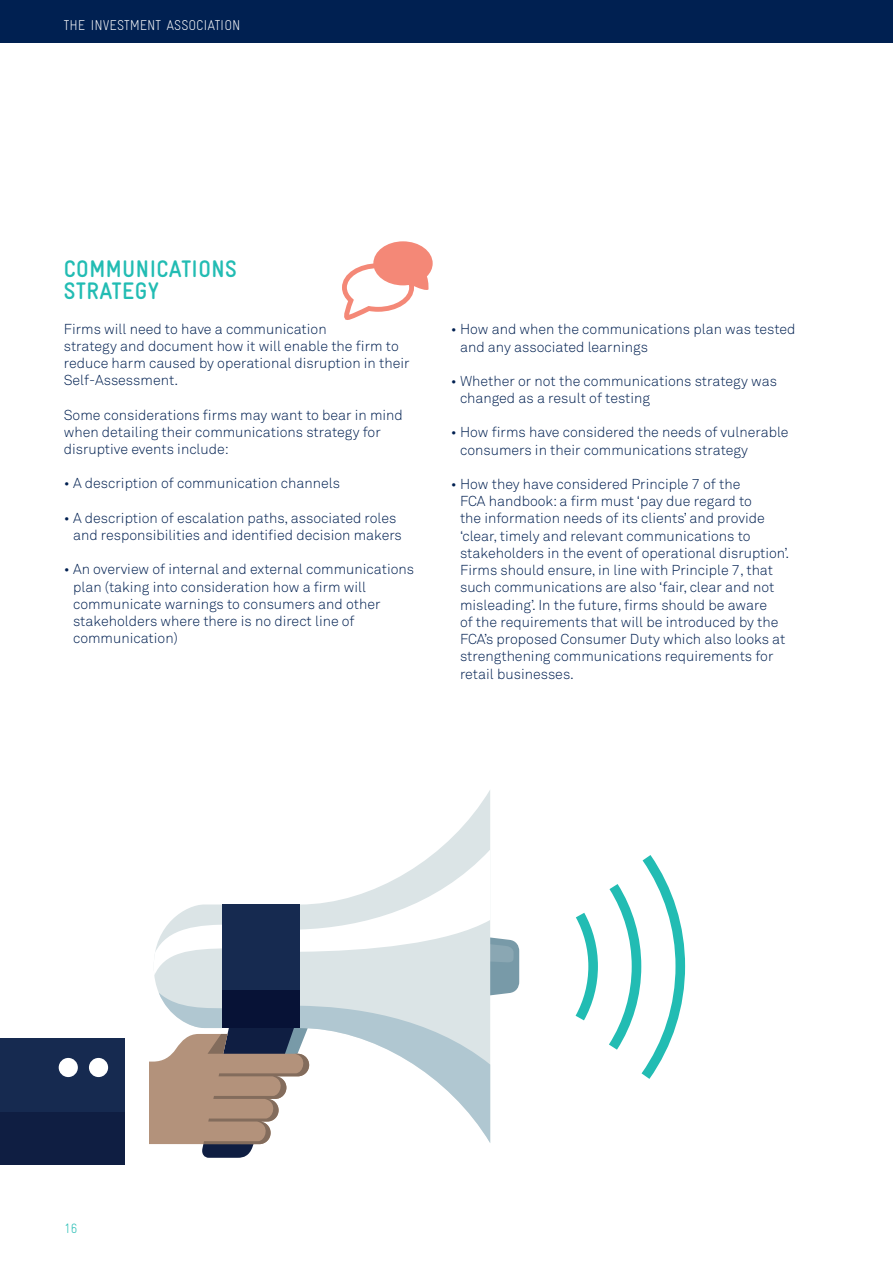
<style>
.page{position:relative;width:893px;height:1263px;background:#fff}
.page>*{position:absolute;margin:0;border:0;box-sizing:border-box;transform-origin:0 0}
.t1{font:700 24px/22.5px "Gravur Condensed";letter-spacing:.02em;color:#22bcb3}
.t2{font:300 14.25px/17.2px "Akkurat Std";color:#002051}
.t3{font:300 14.25px "Gravur Condensed";color:#fff}
.t4{font:300 13.5px "Gravur Condensed";color:#22bcb3}
</style>
<div class="page">
<div style="left:0;top:0;width:893px;height:43px;background:#002051"></div>
<svg style="left:342px;top:241px;width:91px;height:79px"></svg>
<div style="left:0;top:1038px;width:125px;height:127px;background:#162a50"></div>
<div style="left:0;top:1112px;width:125px;height:53px;background:#0f1e42"></div>
<div style="left:89px;top:1058px;width:19px;height:19px;background:#fff;border-radius:50%"></div>
<div style="left:59px;top:1058px;width:19px;height:19px;background:#fff;border-radius:50%"></div>
<svg style="left:440px;top:790px;width:50px;height:59px"></svg>
<svg style="left:149px;top:849px;width:370px;height:309px"></svg>
<div style="left:222px;top:990px;width:77px;height:38px;background:#071236"></div>
<svg style="left:576px;top:913px;width:22px;height:107px"></svg>
<svg style="left:609px;top:855px;width:76px;height:224px"></svg>
<p class="t3" style="left:64px;top:17px;width:178px">THE INVESTMENT ASSOCIATION</p>
<p class="t1" style="left:64px;top:257px;width:175px">COMMUNICATIONS<br>STRATEGY</p>
<p class="t2" style="left:64px;top:320px;width:347px">Firms will need to have a communication<br>strategy and document how it will enable the firm to reduce harm caused by operational disruption in their Self-Assessment.</p>
<p class="t2" style="left:64px;top:406px;width:341px">Some considerations firms may want to bear in mind when detailing their communications strategy for disruptive events include:</p>
<p class="t2" style="left:64px;top:475px;width:278px">• A description of communication channels</p>
<p class="t2" style="left:73px;top:509px;width:330px;text-indent:-9px">• A description of escalation paths, associated roles and responsibilities and identified decision makers</p>
<p class="t2" style="left:73px;top:561px;width:343px;text-indent:-9px">• An overview of internal and external communications plan (taking into consideration how a firm will communicate warnings to consumers and other stakeholders where there is no direct line of communication)</p>
<p class="t2" style="left:460px;top:321px;width:337px;text-indent:-9px">• How and when the communications plan was tested and any associated learnings</p>
<p class="t2" style="left:460px;top:372px;width:318px;text-indent:-9px">• Whether or not the communications strategy was changed as a result of testing</p>
<p class="t2" style="left:460px;top:424px;width:330px;text-indent:-9px">• How firms have considered the needs of vulnerable consumers in their communications strategy</p>
<p class="t2" style="left:460px;top:475px;width:331px;text-indent:-9px">• How they have considered Principle 7 of the<br>FCA handbook: a firm must ‘pay due regard to<br>the information needs of its clients’ and provide ‘clear, timely and relevant communications to stakeholders in the event of operational disruption’.<br>Firms should ensure, in line with Principle 7, that such communications are also ‘fair, clear and not misleading’. In the future, firms should be aware<br>of the requirements that will be introduced by the FCA’s proposed Consumer Duty which also looks at strengthening communications requirements for retail businesses.</p>
<p class="t4" style="left:64px;top:1220px;width:15px">16</p>
</div>
